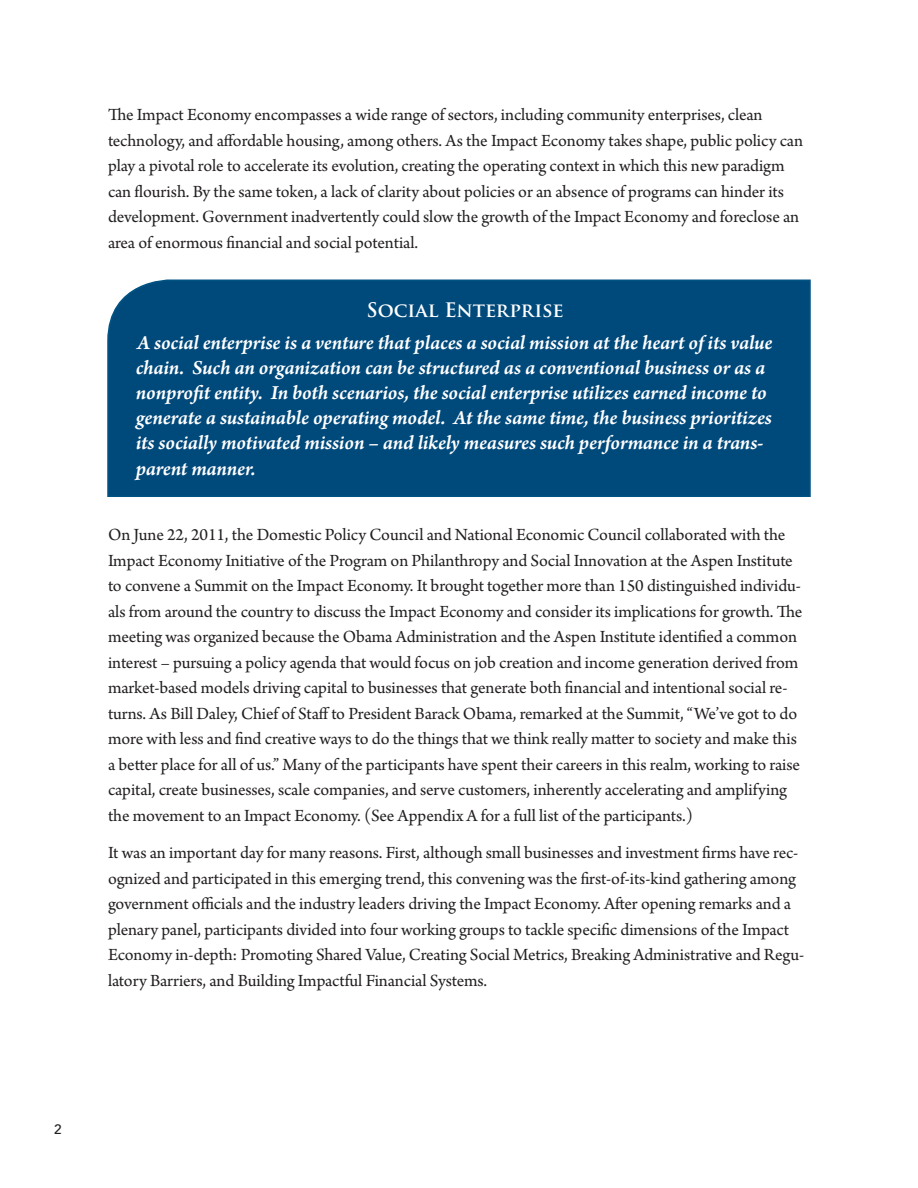
<style>
.page{position:relative;width:918px;height:1188px;background:#fff}
.page>*{position:absolute;margin:0;border:0;box-sizing:border-box;transform-origin:0 0}
.t1{font:21px/25.2px "Arno Pro Smbd Italic Sm Text";letter-spacing:-.01em;color:#fff}
.t2{font:700 19.5px "Trajan Pro";color:#fff}
.t3{font:18px/25.5px "Arno Pro";letter-spacing:-.005em;color:#231f20}
.t4{font:500 13.5px "Avenir";color:#231f20}
</style>
<div class="page">
<div style="left:107px;top:279px;width:704px;height:218px;background:#00497b"></div>
<p class="t3" style="left:108px;top:103px;width:697px">The Impact Economy encompasses a wide range of sectors, including community enterprises, clean technology, and affordable housing, among others. As the Impact Economy takes shape, public policy can play a pivotal role to accelerate its evolution, creating the operating context in which this new paradigm can flourish. By the same token, a lack of clarity about policies or an absence of programs can hinder its development. Government inadvertently could slow the growth of the Impact Economy and foreclose an area of enormous financial and social potential.</p>
<p class="t2" style="left:366px;top:297px;width:199px">Social Enterprise</p>
<p class="t1" style="left:136px;top:330px;width:638px">A social enterprise is a venture that places a social mission at the heart of its value chain. Such an organization can be structured as a conventional business or as a nonprofit entity. In both scenarios, the social enterprise utilizes earned income to generate a sustainable operating model. At the same time, the business prioritizes its socially motivated mission – and likely measures such performance in a trans&shy;parent manner.</p>
<p class="t3" style="left:108px;top:523px;width:696px">On June 22, 2011, the Domestic Policy Council and National Economic Council collaborated with the Impact Economy Initiative of the Program on Philanthropy and Social Innovation at the Aspen Institute to convene a Summit on the Impact Economy. It brought together more than 150 distinguished individu&shy;als from around the country to discuss the Impact Economy and consider its implications for growth. The meeting was organized because the Obama Administration and the Aspen Institute identified a common interest – pursuing a policy agenda that would focus on job creation and income generation derived from market-based models driving capital to businesses that generate both financial and intentional social re&shy;turns. As Bill Daley, Chief of Staff to President Barack Obama, remarked at the Summit, “We’ve got to do more with less and find creative ways to do the things that we think really matter to society and make this a better place for all of us.” Many of the participants have spent their careers in this realm, working to raise capital, create businesses, scale companies, and serve customers, inherently accelerating and amplifying the movement to an Impact Economy. (See Appendix A for a full list of the participants.)</p>
<p class="t3" style="left:108px;top:841px;width:698px">It was an important day for many reasons. First, although small businesses and investment firms have rec&shy;ognized and participated in this emerging trend, this convening was the first-of-its-kind gathering among government officials and the industry leaders driving the Impact Economy. After opening remarks and a plenary panel, participants divided into four working groups to tackle specific dimensions of the Impact Economy in-depth: Promoting Shared Value, Creating Social Metrics, Breaking Administrative and Regu&shy;latory Barriers, and Building Impactful Financial Systems.</p>
<p class="t4" style="left:54px;top:1121px;width:9px">2</p>
</div>
